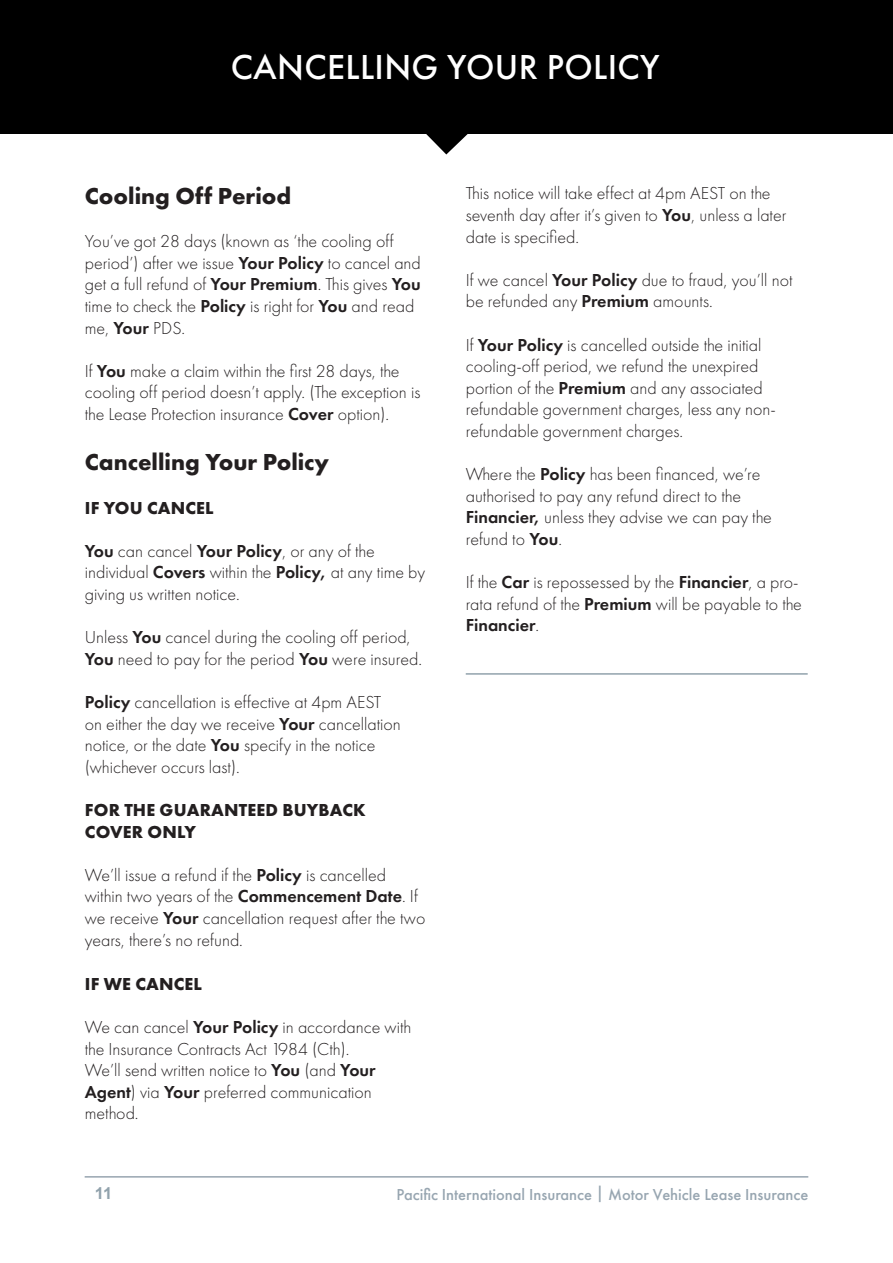
<style>
.page{position:relative;width:893px;height:1263px;background:#fff}
.page>*{position:absolute;margin:0;border:0;box-sizing:border-box;transform-origin:0 0}
.Chapter_Heading{font:500 36px "Futura PT";letter-spacing:.01em;color:#fff}
.t1{font:700 24px "Futura PT";color:#231f20}
.t2{font:300 18px/21.6px "Futura PT";color:#231f20}
.t3{font:700 18px/21.6px "Futura PT";letter-spacing:.01em;color:#231f20}
.t4{font:500 16.5px "Futura PT";color:#98a6b1}
.t5{font:700 16.5px "Arial";color:#91a2ac}
.s1{font-weight:600}
</style>
<div class="page">
<hr style="left:85px;top:1176px;width:723px;height:1px;background:#97a5b0">
<div style="left:0;top:0;width:893px;height:133px;background:#000"></div>
<svg style="left:425px;top:133px;width:43px;height:21px"></svg>
<hr style="left:466px;top:673px;width:342px;height:2px;background:#91a2ac">
<p class="Chapter_Heading" style="left:231px;top:45px;width:430px">CANCELLING YOUR POLICY</p>
<p class="t1" style="left:85px;top:180px;width:208px">Cooling Off Period</p>
<p class="t2" style="left:85px;top:231px;width:338px">You’ve got 28 days (known as ‘the cooling off period’) after we issue <span class="s1">Your Policy</span> to cancel and get a full refund of <span class="s1">Your Premium</span>. This gives <span class="s1">You </span>time to check the <span class="s1">Policy</span> is right for <span class="s1">You</span> and read me, <span class="s1">Your</span> PDS.</p>
<p class="t2" style="left:85px;top:360px;width:337px">If <span class="s1">You</span> make a claim within the first 28 days, the cooling off period doesn’t apply. (The exception is the Lease Protection insurance <span class="s1">Cover</span> option).</p>
<p class="t1" style="left:85px;top:447px;width:246px">Cancelling Your Policy</p>
<p class="t3" style="left:85px;top:496px;width:130px">IF YOU CANCEL</p>
<p class="t2" style="left:85px;top:540px;width:342px"><span class="s1">You</span> can cancel <span class="s1">Your Policy</span>, or any of the individual <span class="s1">Covers</span> within the <span class="s1">Policy,</span> at any time by giving us written notice.</p>
<p class="t2" style="left:85px;top:627px;width:339px">Unless <span class="s1">You</span> cancel during the cooling off period,<br><span class="s1">You</span> need to pay for the period <span class="s1">You</span> were insured.</p>
<p class="t2" style="left:85px;top:691px;width:318px"><span class="s1">Policy</span> cancellation is effective at 4pm AEST on either the day we receive <span class="s1">Your</span> cancellation notice, or the date <span class="s1">You</span> specify in the notice (whichever occurs last).</p>
<p class="t3" style="left:85px;top:799px;width:282px">FOR THE GUARANTEED BUYBACK<br>COVER ONLY</p>
<p class="t2" style="left:85px;top:864px;width:342px">We’ll issue a refund if the <span class="s1">Policy</span> is cancelled within two years of the <span class="s1">Commencement Date</span>. If we receive <span class="s1">Your</span> cancellation request after the two years, there’s no refund.</p>
<p class="t3" style="left:85px;top:972px;width:119px">IF WE CANCEL</p>
<p class="t2" style="left:85px;top:1016px;width:328px">We can cancel <span class="s1">Your Policy</span> in accordance with the Insurance Contracts Act 1984 (Cth).</p>
<p class="t2" style="left:85px;top:1059px;width:292px">We’ll send written notice to <span class="s1">You</span> (and <span class="s1">Your<br>Agent</span>) via <span class="s1">Your</span> preferred communication method.</p>
<p class="t2" style="left:466px;top:183px;width:322px">This notice will take effect at 4pm AEST on the seventh day after it’s given to <span class="s1">You</span>, unless a later date is specified.</p>
<p class="t2" style="left:466px;top:269px;width:328px">If we cancel <span class="s1">Your Policy</span> due to fraud, you’ll not be refunded any <span class="s1">Premium</span> amounts.</p>
<p class="t2" style="left:466px;top:334px;width:311px">If <span class="s1">Your Policy</span> is cancelled outside the initial cooling-off period, we refund the unexpired portion of the <span class="s1">Premium</span> and any associated refundable government charges, less any non&shy;refundable government charges.</p>
<p class="t2" style="left:466px;top:464px;width:308px">Where the <span class="s1">Policy</span> has been financed, we’re authorised to pay any refund direct to the <span class="s1">Financier,</span> unless they advise we can pay the refund to <span class="s1">You</span>.</p>
<p class="t2" style="left:466px;top:572px;width:338px">If the <span class="s1">Car</span> is repossessed by the <span class="s1">Financier</span>, a pro&shy;rata refund of the <span class="s1">Premium</span> will be payable to the<br><span class="s1">Financier</span>.</p>
<p class="t5" style="left:95px;top:1182px;width:19px">11</p>
<p class="t4" style="left:396px;top:1184px;width:413px">Pacific International Insurance | Motor Vehicle Lease Insurance</p>
</div>
